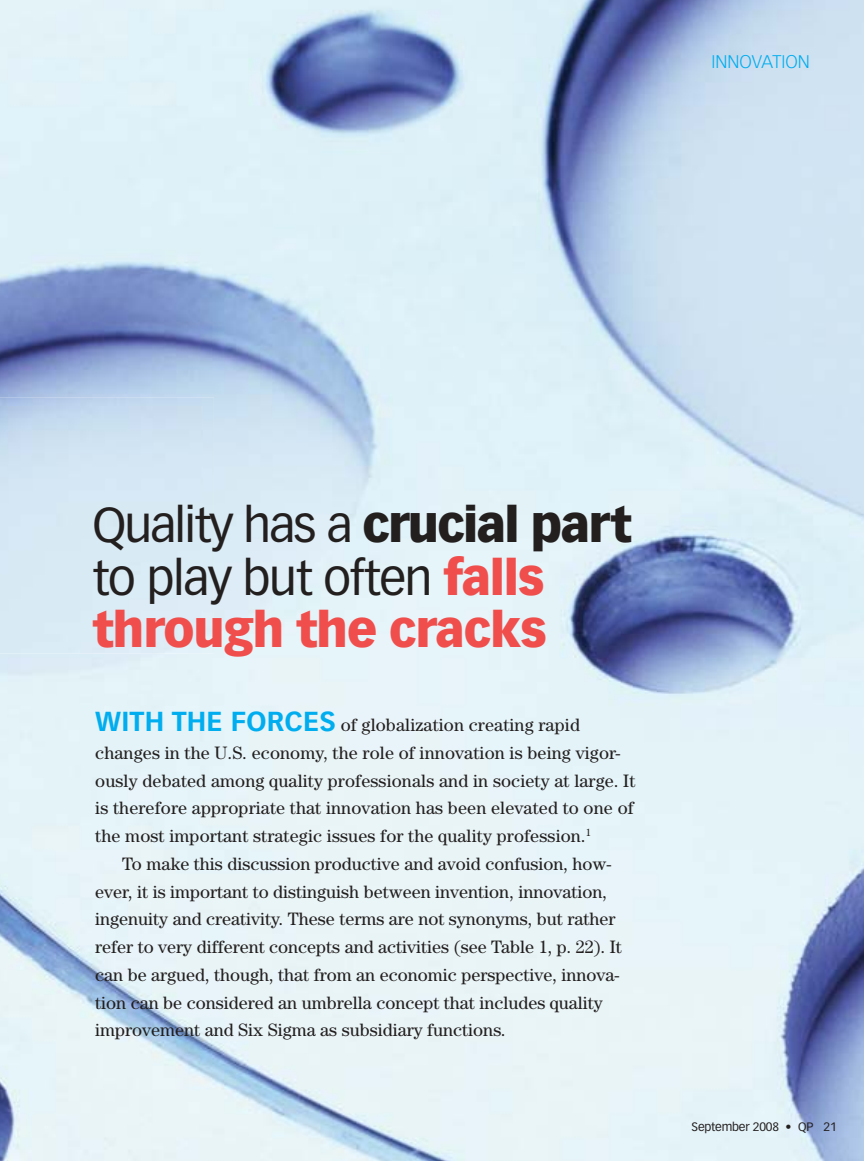
<style>
.page{position:relative;width:864px;height:1161px;background:#fff}
.page>*{position:absolute;margin:0;border:0;box-sizing:border-box;transform-origin:0 0}
.t1{font:48px/52.5px "Vectora LT Std";letter-spacing:-.025em;color:#231f1f}
.t2{font:18px/27.8px "Century Std";color:#231f1f}
.t3{font:300 18px "Vectora LT Std";color:#00adef}
.t4{font:12px "Vectora LT Std";letter-spacing:-.015em;color:#231f1f}
.s1{font-weight:900}
.s2{font-weight:900;color:#f04e4c}
.s3{font-family:"Vectora LT Std";font-weight:700;font-size:27px;color:#00adef}
</style>
<div class="page">
<img style="left:0;top:0;width:864px;height:1161px">
<img style="left:0;top:397px;width:214px;height:257px">
<img style="left:0;top:406px;width:202px;height:235px">
<p class="t3" style="left:712px;top:53px;width:100px">INNOVATION</p>
<h1 class="t1" style="left:92px;top:501px;width:541px">Quality has a <span class="s1">crucial part </span>to play but often <span class="s2">falls through the cracks</span></h1>
<p class="t2" style="left:95px;top:713px;width:542px"><span class="s3">WITH THE FORCES</span> of globalization creating rapid changes in the U.S. economy, the role of innovation is being vigor&shy;ously debated among quality professionals and in society at large. It is therefore appropriate that innovation has been elevated to one of the most important strategic issues for the quality profession.<sup>1</sup></p>
<p class="t2" style="left:95px;top:852px;width:528px;text-indent:27px">To make this discussion productive and avoid confusion, how&shy;ever, it is important to distinguish between invention, innovation, ingenuity and creativity. These terms are not synonyms, but rather refer to very different concepts and activities (see Table 1, p. 22). It can be argued, though, that from an economic perspective, innova&shy;tion can be considered an umbrella concept that includes quality improvement and Six Sigma as subsidiary functions.</p>
<p class="t4" style="left:692px;top:1121px;width:147px">September 2008 • QP 21</p>
</div>
